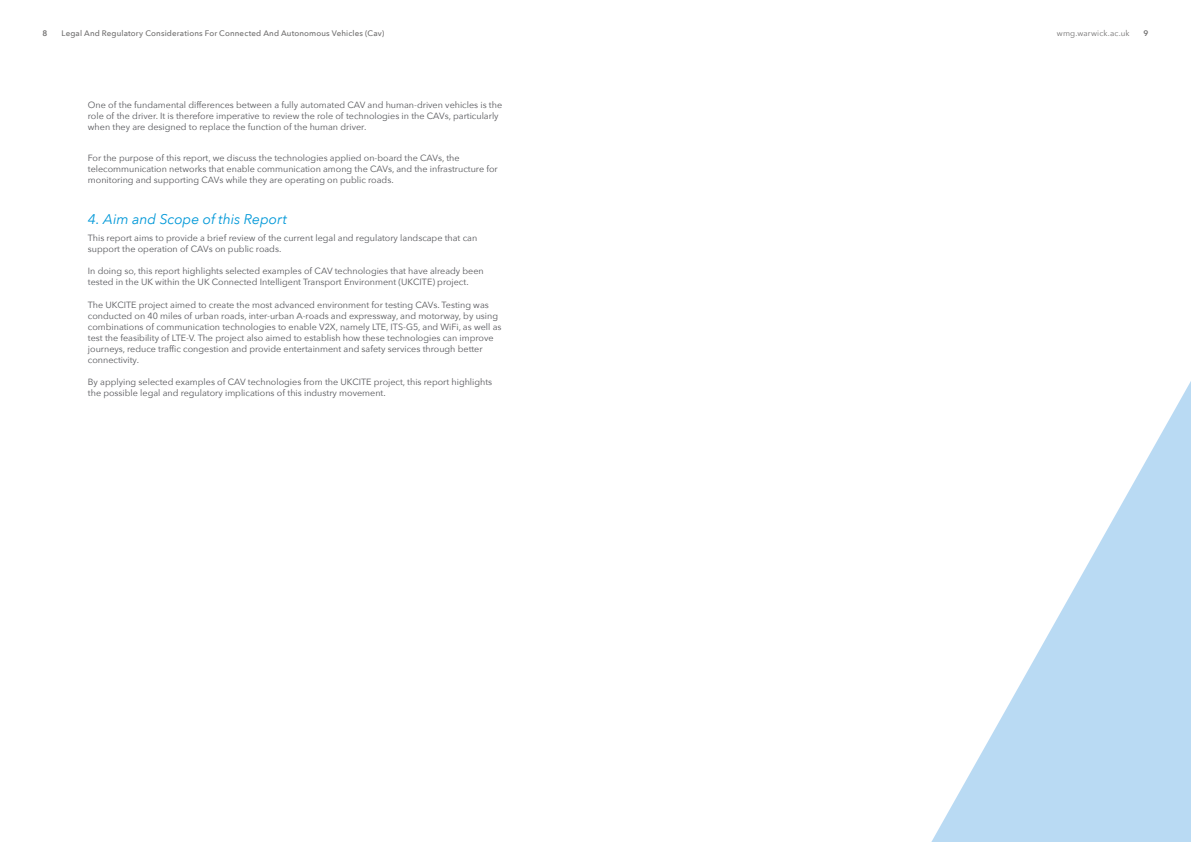
<style>
.page{position:relative;width:1191px;height:842px;background:#fff}
.page>*{position:absolute;margin:0;border:0;box-sizing:border-box;transform-origin:0 0}
.t1{font:italic 14px "Avenir Next";letter-spacing:-.005em;color:#0098d8}
.t2{font:9px/11px "Avenir Next";color:#55565a}
.t3{font:500 8px "Avenir Next";letter-spacing:.015em;color:#706f6f}
.t4{font:8px "Avenir Next";letter-spacing:.015em;color:#706f6f}
.t5{font:600 8px "Avenir Next";color:#706f6f}
</style>
<div class="page">
<svg style="left:931px;top:381px;width:260px;height:461px"></svg>
<p class="t5" style="left:43px;top:27px;width:6px">8</p>
<p class="t3" style="left:61px;top:27px;width:324px">Legal And Regulatory Considerations For Connected And Autonomous Vehicles (Cav)</p>
<p class="t4" style="left:1057px;top:27px;width:74px">wmg.warwick.ac.uk</p>
<p class="t5" style="left:1143px;top:27px;width:6px">9</p>
<p class="t2" style="left:88px;top:99px;width:416px">One of the fundamental differences between a fully automated CAV and human-driven vehicles is the role of the driver. It is therefore imperative to review the role of technologies in the CAVs, particularly when they are designed to replace the function of the human driver.</p>
<p class="t2" style="left:88px;top:152px;width:411px">For the purpose of this report, we discuss the technologies applied on-board the CAVs, the telecommunication networks that enable communication among the CAVs, and the infrastructure for monitoring and supporting CAVs while they are operating on public roads.</p>
<h1 class="t1" style="left:88px;top:208px;width:201px">4. Aim and Scope of this Report</h1>
<p class="t2" style="left:88px;top:232px;width:391px">This report aims to provide a brief review of the current legal and regulatory landscape that can support the operation of CAVs on public roads.</p>
<p class="t2" style="left:88px;top:265px;width:397px">In doing so, this report highlights selected examples of CAV technologies that have already been tested in the UK within the UK Connected Intelligent Transport Environment (UKCITE) project.</p>
<p class="t2" style="left:88px;top:299px;width:415px">The UKCITE project aimed to create the most advanced environment for testing CAVs. Testing was conducted on 40 miles of urban roads, inter-urban A-roads and expressway, and motorway, by using combinations of communication technologies to enable V2X, namely LTE, ITS-G5, and WiFi, as well as test the feasibility of LTE-V. The project also aimed to establish how these technologies can improve journeys, reduce traffic congestion and provide entertainment and safety services through better connectivity.</p>
<p class="t2" style="left:88px;top:376px;width:406px">By applying selected examples of CAV technologies from the UKCITE project, this report highlights the possible legal and regulatory implications of this industry movement.</p>
</div>
